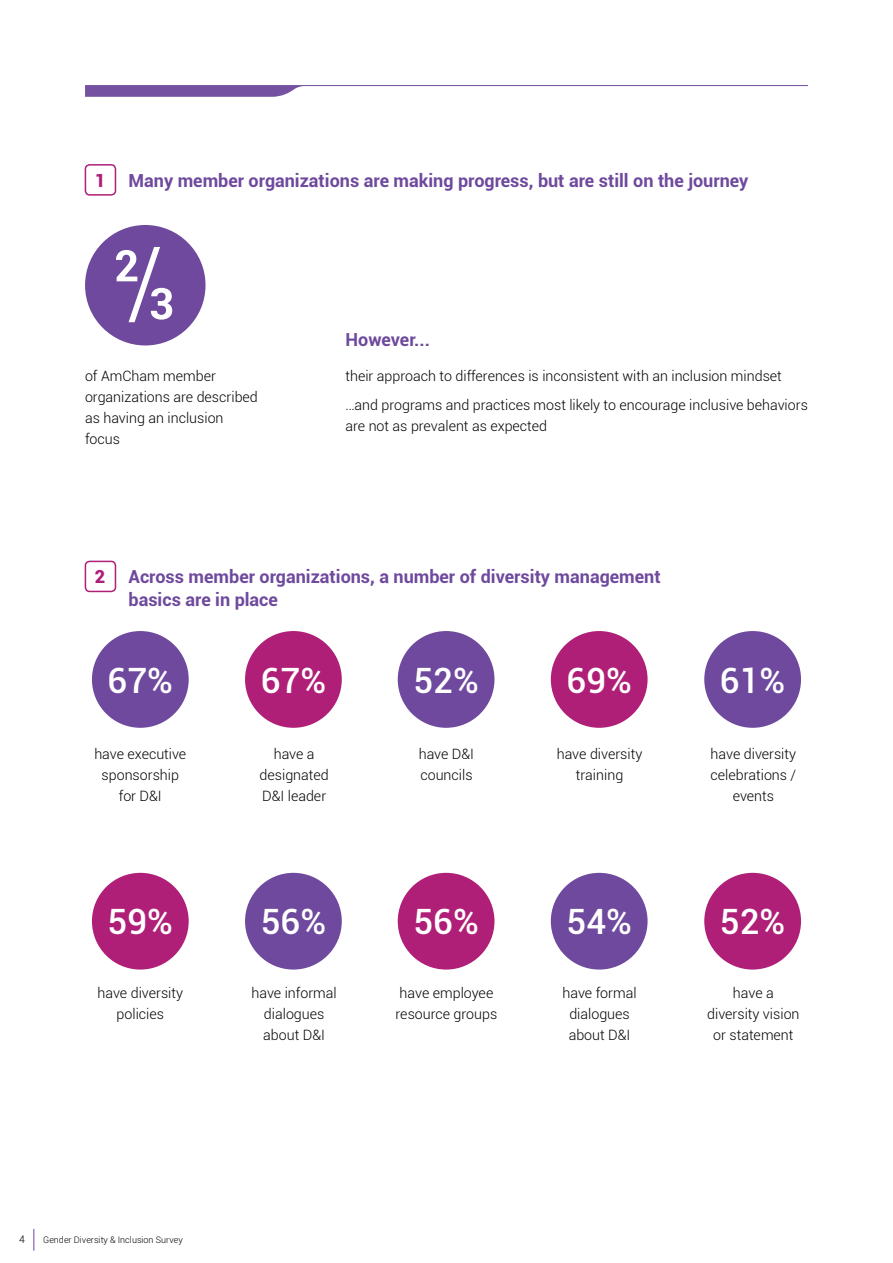
<style>
.page{position:relative;width:893px;height:1263px;background:#fff}
.page>*{position:absolute;margin:0;border:0;box-sizing:border-box;transform-origin:0 0}
.t1{font:500 34.95px "Roboto";color:#fff}
.t2{font:700 18px/22.5px "Roboto";color:#6e499d}
.t3{font:900 18px "Roboto";color:#af1e77}
.t4{font:300 14.25px/21px "Roboto";color:#000;text-align:center}
.t5{font:300 10.5px "Roboto";color:#000}
.t6{font:300 9px "Roboto";color:#000}
</style>
<div class="page">
<svg style="left:33px;top:1229px;width:1px;height:22px"></svg>
<div style="left:92px;top:631px;width:97px;height:97px;background:#6e499d;border-radius:50%"></div>
<div style="left:92px;top:873px;width:97px;height:96px;background:#af1e77;border-radius:50%"></div>
<div style="left:398px;top:631px;width:96px;height:97px;background:#6e499d;border-radius:50%"></div>
<div style="left:398px;top:873px;width:96px;height:96px;background:#af1e77;border-radius:50%"></div>
<div style="left:551px;top:631px;width:97px;height:97px;background:#af1e77;border-radius:50%"></div>
<div style="left:551px;top:873px;width:97px;height:96px;background:#6e499d;border-radius:50%"></div>
<div style="left:704px;top:631px;width:97px;height:97px;background:#6e499d;border-radius:50%"></div>
<div style="left:704px;top:873px;width:97px;height:96px;background:#af1e77;border-radius:50%"></div>
<div style="left:245px;top:631px;width:97px;height:97px;background:#af1e77;border-radius:50%"></div>
<div style="left:245px;top:873px;width:97px;height:96px;background:#6e499d;border-radius:50%"></div>
<svg style="left:85px;top:85px;width:723px;height:12px"></svg>
<div style="left:85px;top:225px;width:121px;height:120px;background:#6e499d;border-radius:50%"></div>
<svg style="left:116px;top:247px;width:56px;height:75px"></svg>
<div style="left:85px;top:561px;width:31px;height:31px;border:2px solid #af1e77;border-radius:4px"></div>
<div style="left:85px;top:164px;width:31px;height:32px;border:2px solid #af1e77;border-radius:4px"></div>
<p class="t3" style="left:95px;top:167px;width:12px">1</p>
<p class="t2" style="left:129px;top:169px;width:621px">Many member organizations are making progress, but are still on the journey</p>
<p class="t2" style="left:345px;top:328px;width:86px">However...</p>
<p class="t4" style="left:85px;top:364px;width:174px;text-align:left">of AmCham member organizations are described as having an inclusion focus</p>
<p class="t4" style="left:345px;top:360px;width:464px;line-height:29.5px;text-align:left">their approach to differences is inconsistent with an inclusion mindset …and programs and practices most likely to encourage inclusive behaviors</p>
<p class="t4" style="left:345px;top:415px;width:203px">are not as prevalent as expected</p>
<p class="t3" style="left:95px;top:564px;width:12px">2</p>
<p class="t2" style="left:129px;top:565px;width:534px">Across member organizations, a number of diversity management basics are in place</p>
<h1 class="t1" style="left:108px;top:655px;width:67px">67%</h1>
<h1 class="t1" style="left:261px;top:655px;width:67px">67%</h1>
<h1 class="t1" style="left:413px;top:655px;width:67px">52%</h1>
<h1 class="t1" style="left:566px;top:655px;width:67px">69%</h1>
<h1 class="t1" style="left:720px;top:655px;width:67px">61%</h1>
<p class="t4" style="left:94px;top:743px;width:93px">have executive sponsorship for D&amp;I</p>
<p class="t4" style="left:260px;top:743px;width:71px">have a designated<br>D&amp;I leader</p>
<p class="t4" style="left:419px;top:743px;width:57px;text-align:left">have D&amp;I councils</p>
<p class="t4" style="left:557px;top:743px;width:87px">have diversity training</p>
<p class="t4" style="left:710px;top:743px;width:87px">have diversity celebrations / events</p>
<h1 class="t1" style="left:108px;top:897px;width:67px">59%</h1>
<h1 class="t1" style="left:261px;top:897px;width:67px">56%</h1>
<h1 class="t1" style="left:413px;top:897px;width:67px">56%</h1>
<h1 class="t1" style="left:566px;top:897px;width:67px">54%</h1>
<h1 class="t1" style="left:720px;top:897px;width:67px">52%</h1>
<p class="t4" style="left:98px;top:982px;width:87px">have diversity policies</p>
<p class="t4" style="left:252px;top:982px;width:87px">have informal dialogues about D&amp;I</p>
<p class="t4" style="left:396px;top:982px;width:103px;text-align:left">have employee resource groups</p>
<p class="t4" style="left:562px;top:982px;width:76px">have formal dialogues about D&amp;I</p>
<p class="t4" style="left:707px;top:982px;width:94px">have a diversity vision or statement</p>
<p class="t5" style="left:19px;top:1232px;width:7px">4</p>
<p class="t6" style="left:43px;top:1234px;width:141px">Gender Diversity &amp; Inclusion Survey</p>
</div>
